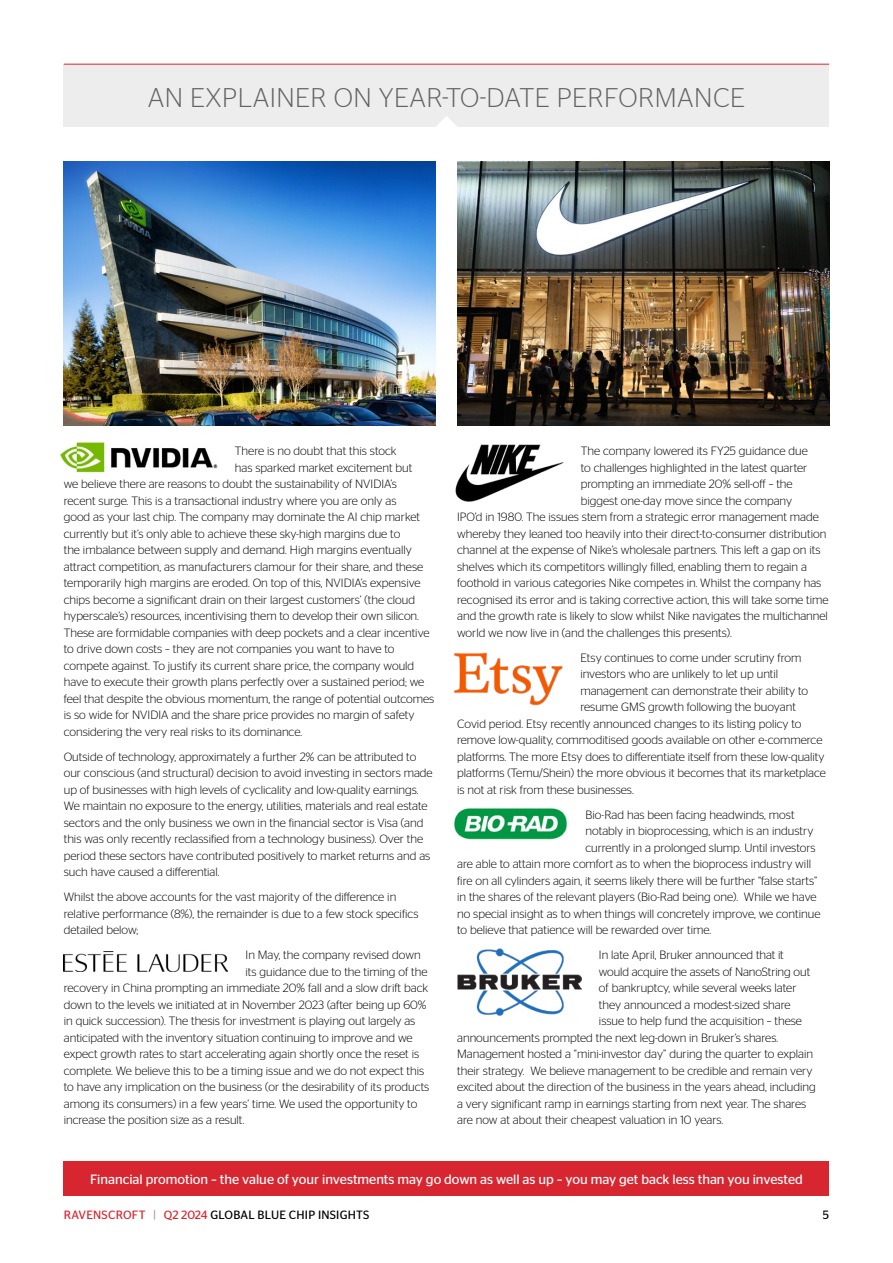
<style>
.page{position:relative;width:893px;height:1263px;background:#fff}
.page>*{position:absolute;margin:0;border:0;box-sizing:border-box;transform-origin:0 0}
.t1{font:300 27px "Stag Sans";letter-spacing:.02em;color:#646363}
.t2{font:13.5px "Stag Sans";color:#fff}
.t3{font:300 12px/16.5px "Stag Sans";color:#000}
.t4{font:12px "Stag Sans";letter-spacing:.02em;color:#000}
.s1{color:#d72630}
.s2{color:#9d9d9c}
</style>
<div class="page">
<div style="left:64px;top:1161px;width:765px;height:34px;background:#d72630"></div>
<div style="left:64px;top:65px;width:765px;height:62px;background:#ededed"></div>
<hr style="left:64px;top:64px;width:765px;height:1px;background:#d72630">
<svg style="left:436px;top:116px;width:21px;height:11px"></svg>
<img style="left:64px;top:951px;width:163px;height:21px">
<img style="left:455px;top:444px;width:109px;height:58px">
<img style="left:454px;top:652px;width:109px;height:54px">
<img style="left:453px;top:808px;width:115px;height:32px">
<img style="left:457px;top:949px;width:125px;height:67px">
<img style="left:60px;top:442px;width:158px;height:31px">
<img style="left:64px;top:162px;width:372px;height:263px">
<img style="left:457px;top:162px;width:372px;height:263px">
<h1 class="t1" style="left:148px;top:82px;width:598px">AN EXPLAINER ON YEAR-TO-DATE PERFORMANCE</h1>
<p class="t3" style="left:235px;top:442px;width:163px">There is no doubt that this stock</p>
<p class="t3" style="left:235px;top:459px;width:179px">has sparked market excitement but</p>
<p class="t3" style="left:64px;top:475px;width:335px">we believe there are reasons to doubt the sustainability of NVIDIA’s</p>
<p class="t3" style="left:64px;top:492px;width:334px">recent surge. This is a transactional industry where you are only as</p>
<p class="t3" style="left:64px;top:508px;width:358px">good as your last chip. The company may dominate the AI chip market</p>
<p class="t3" style="left:64px;top:525px;width:338px">currently but it’s only able to achieve these sky-high margins due to</p>
<p class="t3" style="left:64px;top:541px;width:350px">the imbalance between supply and demand. High margins eventually</p>
<p class="t3" style="left:64px;top:558px;width:361px">attract competition, as manufacturers clamour for their share, and these</p>
<p class="t3" style="left:64px;top:574px;width:358px">temporarily high margins are eroded. On top of this, NVIDIA’s expensive</p>
<p class="t3" style="left:64px;top:591px;width:353px">chips become a significant drain on their largest customers’ (the cloud</p>
<p class="t3" style="left:64px;top:607px;width:357px">hyperscale’s) resources, incentivising them to develop their own silicon.</p>
<p class="t3" style="left:64px;top:624px;width:367px">These are formidable companies with deep pockets and a clear incentive</p>
<p class="t3" style="left:64px;top:640px;width:332px">to drive down costs – they are not companies you want to have to</p>
<p class="t3" style="left:64px;top:657px;width:352px">compete against. To justify its current share price, the company would</p>
<p class="t3" style="left:64px;top:673px;width:362px">have to execute their growth plans perfectly over a sustained period; we</p>
<p class="t3" style="left:64px;top:690px;width:372px">feel that despite the obvious momentum, the range of potential outcomes</p>
<p class="t3" style="left:64px;top:706px;width:352px">is so wide for NVIDIA and the share price provides no margin of safety</p>
<p class="t3" style="left:64px;top:723px;width:240px">considering the very real risks to its dominance.</p>
<p class="t3" style="left:64px;top:748px;width:370px">Outside of technology, approximately a further 2% can be attributed to our conscious (and structural) decision to avoid investing in sectors made up of businesses with high levels of cyclicality and low-quality earnings.<br>We maintain no exposure to the energy, utilities, materials and real estate sectors and the only business we own in the financial sector is Visa (and this was only recently reclassified from a technology business). Over the period these sectors have contributed positively to market returns and as such have caused a differential.</p>
<p class="t3" style="left:64px;top:888px;width:356px">Whilst the above accounts for the vast majority of the difference in relative performance (8%), the remainder is due to a few stock specifics detailed below;</p>
<p class="t3" style="left:246px;top:946px;width:177px">In May, the company revised down</p>
<p class="t3" style="left:246px;top:963px;width:183px">its guidance due to the timing of the</p>
<p class="t3" style="left:64px;top:979px;width:366px">recovery in China prompting an immediate 20% fall and a slow drift back</p>
<p class="t3" style="left:64px;top:996px;width:364px">down to the levels we initiated at in November 2023 (after being up 60%</p>
<p class="t3" style="left:64px;top:1012px;width:353px">in quick succession). The thesis for investment is playing out largely as</p>
<p class="t3" style="left:64px;top:1029px;width:350px">anticipated with the inventory situation continuing to improve and we</p>
<p class="t3" style="left:64px;top:1045px;width:357px">expect growth rates to start accelerating again shortly once the reset is</p>
<p class="t3" style="left:64px;top:1062px;width:362px">complete. We believe this to be a timing issue and we do not expect this</p>
<p class="t3" style="left:64px;top:1078px;width:367px">to have any implication on the business (or the desirability of its products</p>
<p class="t3" style="left:64px;top:1095px;width:355px">among its consumers) in a few years’ time. We used the opportunity to</p>
<p class="t3" style="left:64px;top:1111px;width:182px">increase the position size as a result.</p>
<p class="t3" style="left:581px;top:442px;width:229px">The company lowered its FY25 guidance due</p>
<p class="t3" style="left:581px;top:459px;width:228px">to challenges highlighted in the latest quarter</p>
<p class="t3" style="left:581px;top:475px;width:213px">prompting an immediate 20% sell-off – the</p>
<p class="t3" style="left:581px;top:492px;width:213px">biggest one-day move since the company</p>
<p class="t3" style="left:457px;top:508px;width:363px">IPO’d in 1980. The issues stem from a strategic error management made</p>
<p class="t3" style="left:457px;top:525px;width:371px">whereby they leaned too heavily into their direct-to-consumer distribution</p>
<p class="t3" style="left:457px;top:541px;width:365px">channel at the expense of Nike’s wholesale partners. This left a gap on its</p>
<p class="t3" style="left:457px;top:558px;width:351px">shelves which its competitors willingly filled, enabling them to regain a</p>
<p class="t3" style="left:457px;top:574px;width:366px">foothold in various categories Nike competes in. Whilst the company has</p>
<p class="t3" style="left:457px;top:591px;width:373px">recognised its error and is taking corrective action, this will take some time</p>
<p class="t3" style="left:457px;top:607px;width:372px">and the growth rate is likely to slow whilst Nike navigates the multichannel</p>
<p class="t3" style="left:457px;top:624px;width:276px">world we now live in (and the challenges this presents).</p>
<p class="t3" style="left:580px;top:649px;width:223px">Etsy continues to come under scrutiny from</p>
<p class="t3" style="left:580px;top:665px;width:199px">investors who are unlikely to let up until</p>
<p class="t3" style="left:580px;top:682px;width:229px">management can demonstrate their ability to</p>
<p class="t3" style="left:580px;top:698px;width:217px">resume GMS growth following the buoyant</p>
<p class="t3" style="left:457px;top:715px;width:346px">Covid period. Etsy recently announced changes to its listing policy to</p>
<p class="t3" style="left:457px;top:731px;width:367px">remove low-quality, commoditised goods available on other e-commerce</p>
<p class="t3" style="left:457px;top:748px;width:369px">platforms. The more Etsy does to differentiate itself from these low-quality</p>
<p class="t3" style="left:457px;top:764px;width:370px">platforms (Temu/Shein) the more obvious it becomes that its marketplace</p>
<p class="t3" style="left:457px;top:781px;width:178px">is not at risk from these businesses.</p>
<p class="t3" style="left:586px;top:806px;width:211px">Bio-Rad has been facing headwinds, most</p>
<p class="t3" style="left:586px;top:822px;width:229px">notably in bioprocessing, which is an industry</p>
<p class="t3" style="left:586px;top:839px;width:231px">currently in a prolonged slump. Until investors</p>
<p class="t3" style="left:457px;top:855px;width:355px">are able to attain more comfort as to when the bioprocess industry will</p>
<p class="t3" style="left:457px;top:872px;width:362px">fire on all cylinders again, it seems likely there will be further “false starts”</p>
<p class="t3" style="left:457px;top:888px;width:361px">in the shares of the relevant players (Bio-Rad being one). While we have</p>
<p class="t3" style="left:457px;top:905px;width:365px">no special insight as to when things will concretely improve, we continue</p>
<p class="t3" style="left:457px;top:921px;width:256px">to believe that patience will be rewarded over time.</p>
<p class="t3" style="left:599px;top:946px;width:186px">In late April, Bruker announced that it</p>
<p class="t3" style="left:599px;top:963px;width:213px">would acquire the assets of NanoString out</p>
<p class="t3" style="left:599px;top:979px;width:199px">of bankruptcy, while several weeks later</p>
<p class="t3" style="left:599px;top:996px;width:193px">they announced a modest-sized share</p>
<p class="t3" style="left:599px;top:1012px;width:205px">issue to help fund the acquisition – these</p>
<p class="t3" style="left:457px;top:1029px;width:323px">announcements prompted the next leg-down in Bruker’s shares.</p>
<p class="t3" style="left:457px;top:1045px;width:357px">Management hosted a “mini-investor day” during the quarter to explain</p>
<p class="t3" style="left:457px;top:1062px;width:357px">their strategy. We believe management to be credible and remain very</p>
<p class="t3" style="left:457px;top:1078px;width:360px">excited about the direction of the business in the years ahead, including</p>
<p class="t3" style="left:457px;top:1095px;width:351px">a very significant ramp in earnings starting from next year. The shares</p>
<p class="t3" style="left:457px;top:1111px;width:268px">are now at about their cheapest valuation in 10 years.</p>
<p class="t2" style="left:90px;top:1171px;width:714px">Financial promotion – the value of your investments may go down as well as up – you may get back less than you invested</p>
<p class="t4" style="left:64px;top:1208px;width:307px"><span class="s1">RAVENSCROFT</span> <span class="s2">|</span> <span class="s1">Q2 2024</span> GLOBAL BLUE CHIP INSIGHTS</p>
<p class="t4" style="left:823px;top:1208px;width:8px">5</p>
</div>
